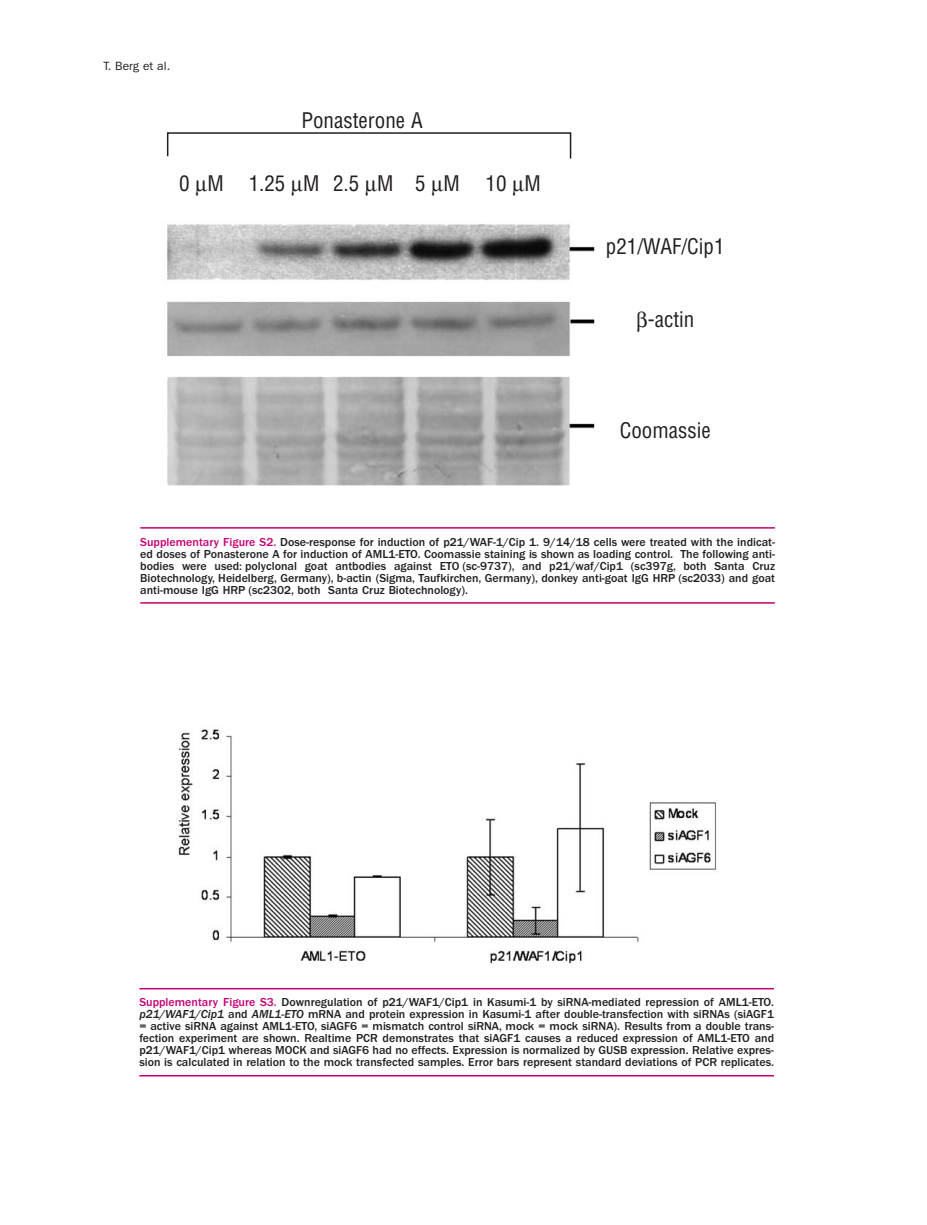
<style>
.page{position:relative;width:927px;height:1225px;background:#fff}
.page>*{position:absolute;margin:0;border:0;box-sizing:border-box;transform-origin:0 0}
.t1{font:condensed 21px "Helvetica";color:#231f20}
.t2{font:500 12px/12px "Franklin Gothic";color:#231f20;text-align:justify}
.t3{font:12px "Franklin Gothic";color:#231f20}
.s1{color:#c30175}
.s2{font-style:italic}
</style>
<div class="page">
<img style="left:167px;top:224px;width:428px;height:262px">
<img style="left:178px;top:729px;width:539px;height:235px">
<hr style="left:140px;top:527px;width:635px;height:1px;background:#c30175">
<hr style="left:140px;top:602px;width:635px;height:1px;background:#c30175">
<hr style="left:139px;top:988px;width:635px;height:1px;background:#c30175">
<hr style="left:139px;top:1075px;width:635px;height:1px;background:#c30175">
<svg style="left:166px;top:132px;width:406px;height:27px"></svg>
<p class="t3" style="left:104px;top:62px;width:68px">T. Berg et al.</p>
<h1 class="t1" style="left:301px;top:112px;width:123px">Ponasterone A</h1>
<h1 class="t1" style="left:179px;top:175px;width:363px">0 M 1.25 M 2.5 M 5 M 10 M</h1>
<h1 class="t1" style="left:606px;top:238px;width:120px">p21/WAF/Cip1</h1>
<h1 class="t1" style="left:648px;top:311px;width:48px">-actin</h1>
<h1 class="t1" style="left:620px;top:423px;width:92px">Coomassie</h1>
<p class="t2" style="left:140px;top:536px;width:636px"><span class="s1">Supplementary Figure S2.</span> Dose-response for induction of p21/WAF-1/Cip 1. 9/14/18 cells were treated with the indicat&shy;ed doses of Ponasterone A for induction of AML1-ETO. Coomassie staining is shown as loading control. The following anti&shy;bodies were used: polyclonal goat antbodies against ETO (sc-9737), and p21/waf/Cip1 (sc397g, both Santa Cruz Biotechnology, Heidelberg, Germany), b-actin (Sigma, Taufkirchen, Germany), donkey anti-goat IgG HRP (sc2033) and goat anti-mouse IgG HRP (sc2302, both Santa Cruz Biotechnology).</p>
<p class="t2" style="left:139px;top:997px;width:636px"><span class="s1">Supplementary Figure S3.</span> Downregulation of p21/WAF1/Cip1 in Kasumi-1 by siRNA-mediated repression of AML1-ETO. <span class="s2">p21/WAF1/Cip1</span> and <span class="s2">AML1-ETO</span> mRNA and protein expression in Kasumi-1 after double-transfection with siRNAs (siAGF1 = active siRNA against AML1-ETO, siAGF6 = mismatch control siRNA, mock = mock siRNA). Results from a double trans&shy;fection experiment are shown. Realtime PCR demonstrates that siAGF1 causes a reduced expression of AML1-ETO and p21/WAF1/Cip1 whereas MOCK and siAGF6 had no effects. Expression is normalized by GUSB expression. Relative expres&shy;sion is calculated in relation to the mock transfected samples. Error bars represent standard deviations of PCR replicates.</p>
</div>
